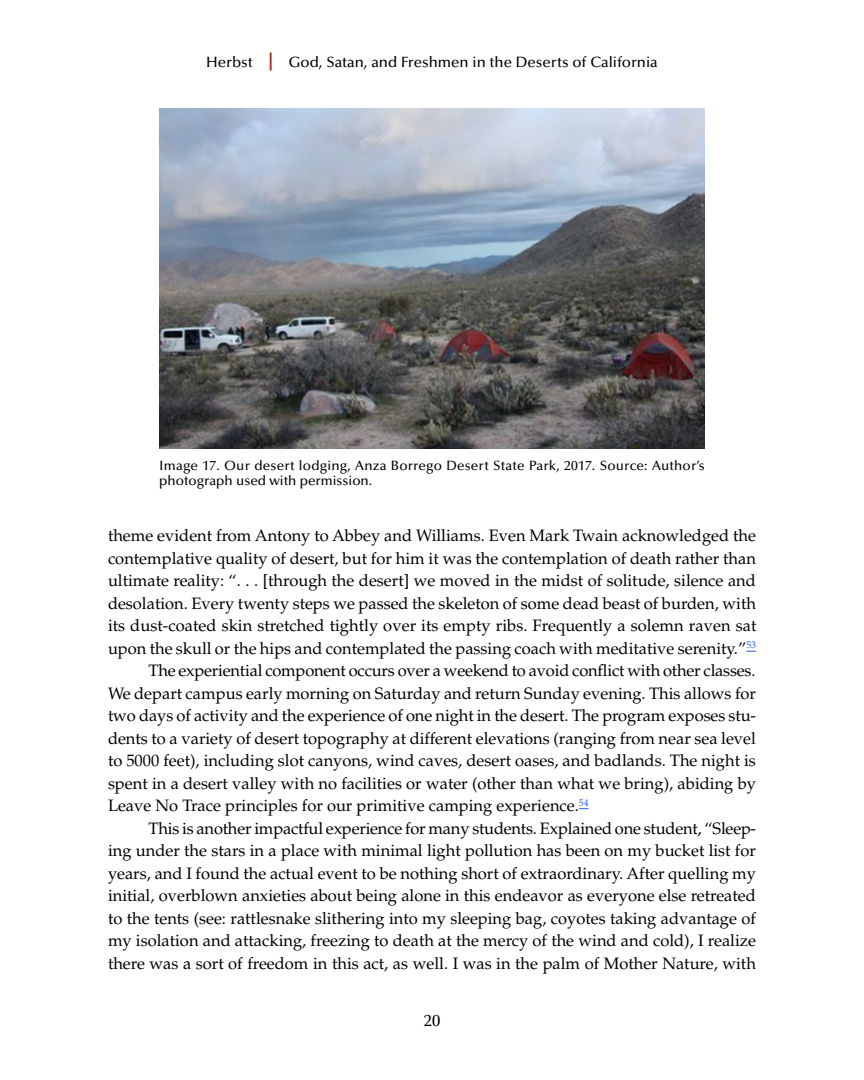
<style>
.page{position:relative;width:864px;height:1080px;background:#fff}
.page>*{position:absolute;margin:0;border:0;box-sizing:border-box;transform-origin:0 0}
.TXT{font:16.5px/22.5px "Palatino LT Std";color:#000;text-align:justify}
.t1{font:500 16.5px "Optima LT Std";color:#000}
.t2{font:500 15px "Optima LT Std";color:#000}
.CAP{font:500 13.5px/15px "Optima LT Std";letter-spacing:.015em;color:#000}
.s1{font-size:18px;color:#ab2217}
</style>
<div class="page">
<img style="left:159px;top:108px;width:546px;height:341px">
<p class="t2" style="left:206px;top:54px;width:453px">Herbst <span class="s1">|</span> God, Satan, and Freshmen in the Deserts of California</p>
<p class="CAP" style="left:159px;top:459px;width:547px">Image 17. Our desert lodging, Anza Borrego Desert State Park, 2017. Source: Author’s photograph used with permission.</p>
<p class="TXT" style="left:108px;top:525px;width:650px">theme evident from Antony to Abbey and Williams. Even Mark Twain acknowledged the contemplative quality of desert, but for him it was the contemplation of death rather than ultimate reality: “. . . [through the desert] we moved in the midst of solitude, silence and desolation. Every twenty steps we passed the skeleton of some dead beast of burden, with its dust-coated skin stretched tightly over its empty ribs. Frequently a solemn raven sat upon the skull or the hips and contemplated the passing coach with meditative serenity.”<sup>53</sup></p>
<p class="TXT" style="left:108px;top:660px;width:650px;text-indent:41px">The experiential component occurs over a weekend to avoid conflict with other classes.<br>We depart campus early morning on Saturday and return Sunday evening. This allows for two days of activity and the experience of one night in the desert. The program exposes stu&shy;dents to a variety of desert topography at different elevations (ranging from near sea level to 5000 feet), including slot canyons, wind caves, desert oases, and badlands. The night is spent in a desert valley with no facilities or water (other than what we bring), abiding by Leave No Trace principles for our primitive camping experience.<sup>54</sup></p>
<p class="TXT" style="left:108px;top:817px;width:650px;text-indent:41px">This is another impactful experience for many students. Explained one student, “Sleep&shy;ing under the stars in a place with minimal light pollution has been on my bucket list for years, and I found the actual event to be nothing short of extraordinary. After quelling my initial, overblown anxieties about being alone in this endeavor as everyone else retreated to the tents (see: rattlesnake slithering into my sleeping bag, coyotes taking advantage of my isolation and attacking, freezing to death at the mercy of the wind and cold), I realize there was a sort of freedom in this act, as well. I was in the palm of Mother Nature, with</p>
<p class="t1" style="left:424px;top:1011px;width:18px">20</p>
</div>
